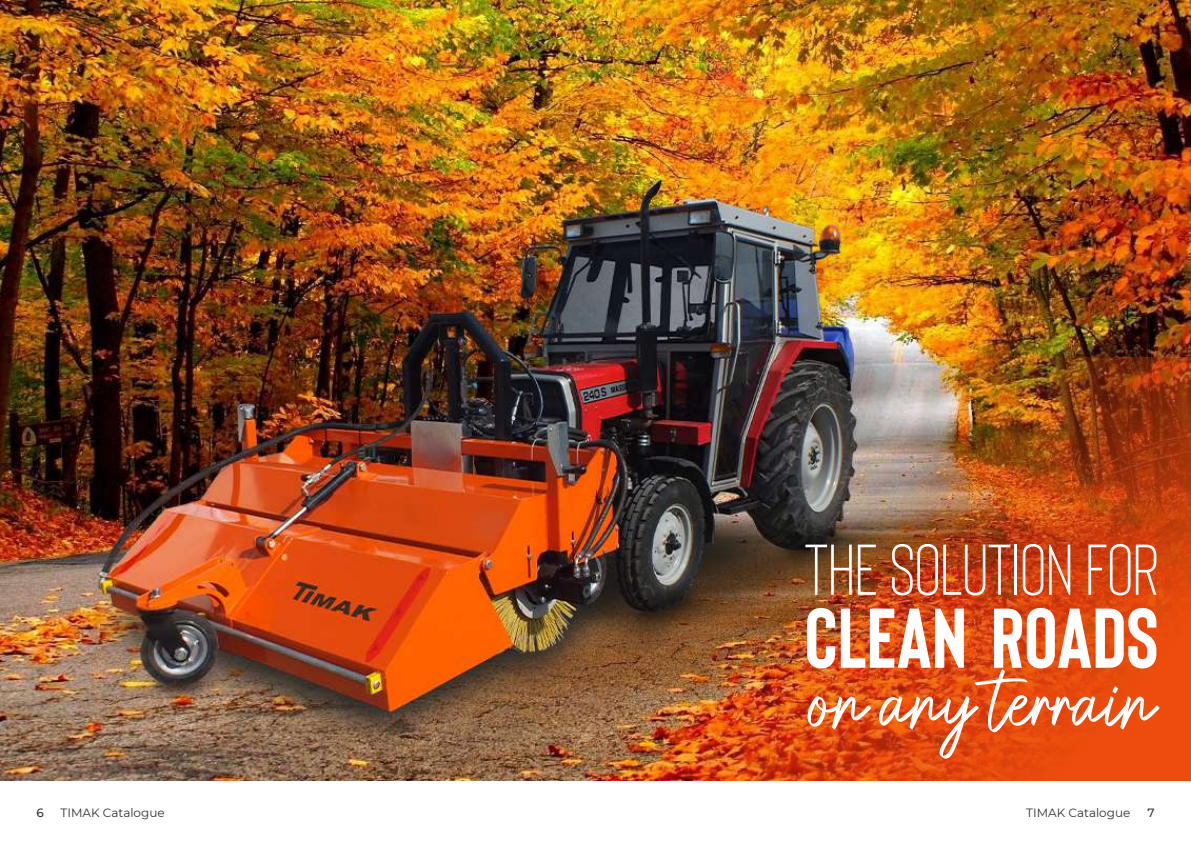
<style>
.page{position:relative;width:1191px;height:842px;background:#fff}
.page>*{position:absolute;margin:0;border:0;box-sizing:border-box;transform-origin:0 0}
.t1{font:700 84.5px "Bison";color:#fff}
.t2{font:71.7px "Bison";color:#fff}
.t3{font:58.2px "Gatteway Signature";color:#fff}
.t4{font:12px "Montserrat";color:#323332}
.t5{font:500 12px "Montserrat";color:#323332}
</style>
<div class="page">
<img style="left:0;top:0;width:1191px;height:781px">
<img style="left:596px;top:357px;width:595px;height:423px">
<h2 class="t2" style="left:804px;top:533px;width:355px">THE SOLUTION FOR</h2>
<h1 class="t1" style="left:804px;top:585px;width:355px">CLEAN ROADS</h1>
<h3 class="t3" style="left:809px;top:671px;width:348px">on any terrain</h3>
<p class="t5" style="left:37px;top:805px;width:9px">6</p>
<p class="t4" style="left:61px;top:805px;width:106px">TIMAK Catalogue</p>
<p class="t4" style="left:1026px;top:805px;width:106px">TIMAK Catalogue</p>
<p class="t5" style="left:1147px;top:805px;width:9px">7</p>
</div>
